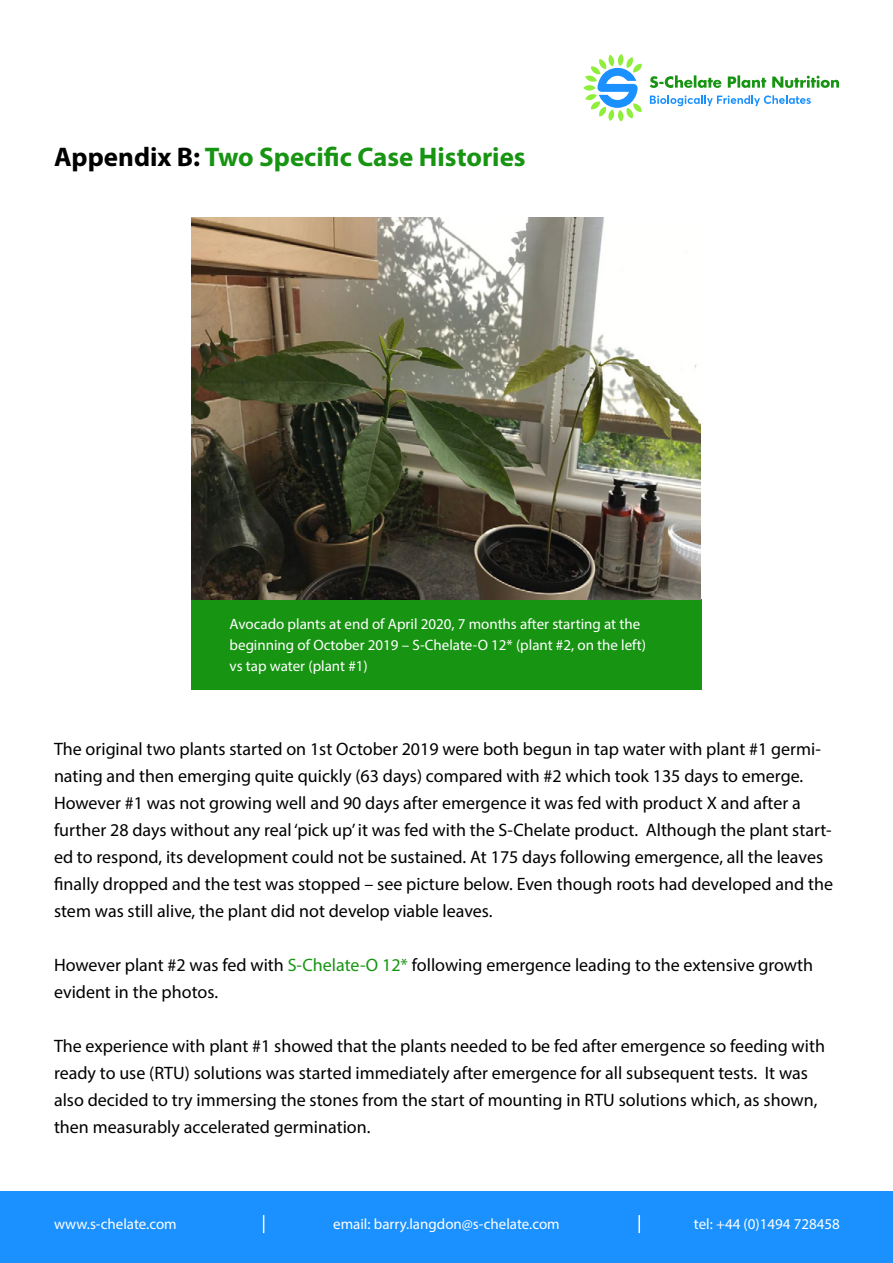
<style>
.page{position:relative;width:893px;height:1263px;background:#fff}
.page>*{position:absolute;margin:0;border:0;box-sizing:border-box;transform-origin:0 0}
.t1{font:700 27px "Myriad Pro";color:#179412}
.t2{font:18px/27px "Myriad Pro";color:#000}
.t3{font:15px/21px "Myriad Pro";color:#fff}
.s1{color:#000}
.s2{color:#179412}
</style>
<div class="page">
<div style="left:0;top:1191px;width:893px;height:72px;background:#1a91ff"></div>
<svg style="left:638px;top:1215px;width:2px;height:18px"></svg>
<svg style="left:263px;top:1215px;width:1px;height:18px"></svg>
<svg style="left:650px;top:75px;width:189px;height:13px"></svg>
<svg style="left:583px;top:54px;width:59px;height:67px"></svg>
<svg style="left:650px;top:95px;width:161px;height:11px"></svg>
<div style="left:191px;top:600px;width:511px;height:90px;background:#179412"></div>
<img style="left:191px;top:218px;width:509px;height:382px">
<h1 class="t1" style="left:54px;top:139px;width:473px"><span class="s1">Appendix B:</span> Two Specific Case Histories</h1>
<p class="t3" style="left:230px;top:614px;width:418px">Avocado plants at end of April 2020, 7 months after starting at the beginning of October 2019 – S-Chelate-O 12* (plant #2, on the left) vs tap water (plant #1)</p>
<p class="t2" style="left:54px;top:735px;width:780px">The original two plants started on 1st October 2019 were both begun in tap water with plant #1 germi&shy;nating and then emerging quite quickly (63 days) compared with #2 which took 135 days to emerge.<br>However #1 was not growing well and 90 days after emergence it was fed with product X and after a further 28 days without any real ‘pick up’ it was fed with the S-Chelate product. Although the plant start&shy;ed to respond, its development could not be sustained. At 175 days following emergence, all the leaves finally dropped and the test was stopped – see picture below. Even though roots had developed and the stem was still alive, the plant did not develop viable leaves.</p>
<p class="t2" style="left:54px;top:951px;width:761px">However plant #2 was fed with <span class="s2">S-Chelate-O 12*</span> following emergence leading to the extensive growth evident in the photos.</p>
<p class="t2" style="left:54px;top:1032px;width:772px">The experience with plant #1 showed that the plants needed to be fed after emergence so feeding with ready to use (RTU) solutions was started immediately after emergence for all subsequent tests. It was also decided to try immersing the stones from the start of mounting in RTU solutions which, as shown, then measurably accelerated germination.</p>
<p class="t3" style="left:54px;top:1213px;width:124px">www.s-chelate.com</p>
<p class="t3" style="left:333px;top:1213px;width:228px">email: barry.langdon@s-chelate.com</p>
<p class="t3" style="left:694px;top:1213px;width:148px">tel: +44 (0)1494 728458</p>
</div>
